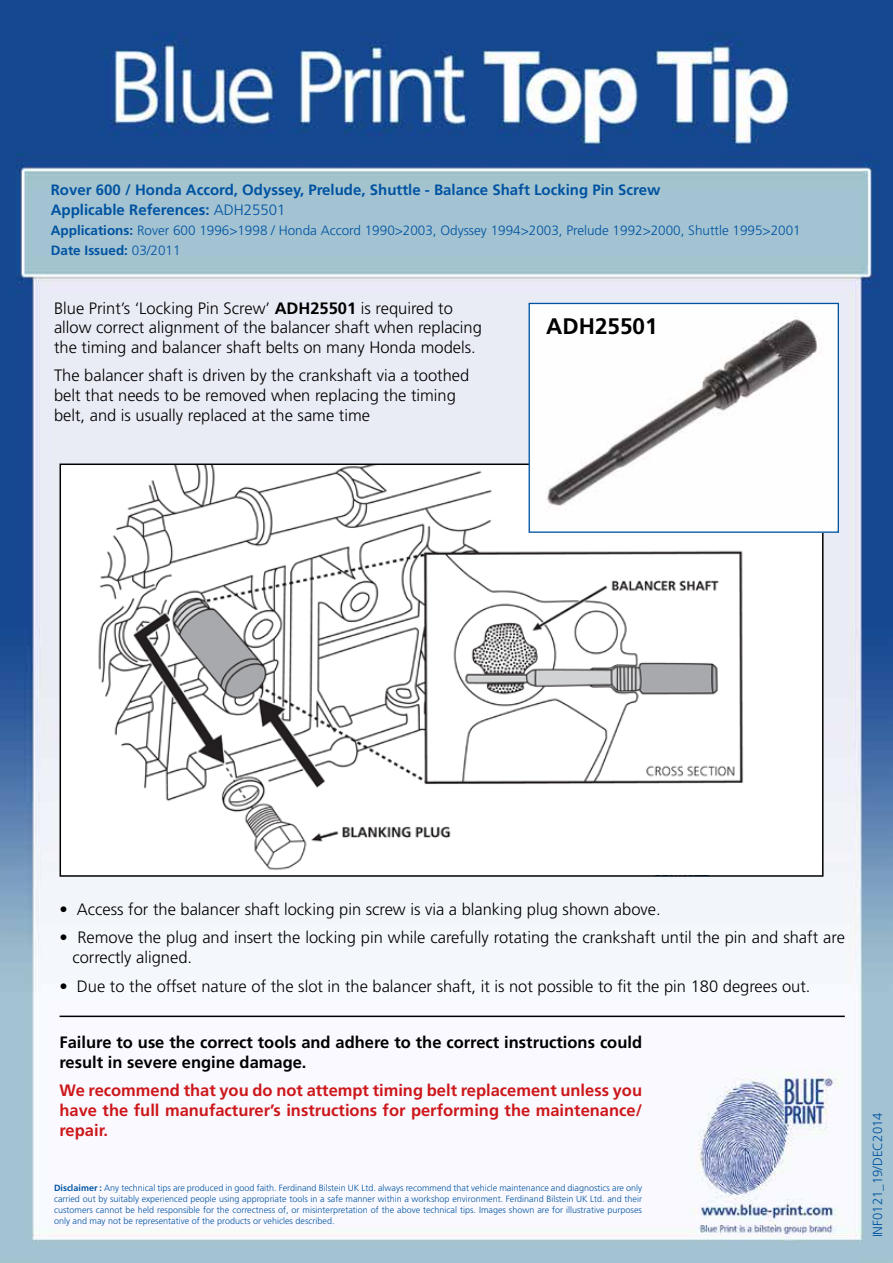
<style>
.page{position:relative;width:893px;height:1263px;background:#fff}
.page>*{position:absolute;margin:0;border:0;box-sizing:border-box;transform-origin:0 0}
.t1{font:700 22.5px "Frutiger";color:#000}
.t2{font:300 16.5px/19.8px "Frutiger";color:#000}
.t3{font:700 16.5px/19.8px "Frutiger";color:#cd171a;text-align:justify}
.t4{font:700 16.5px/19.8px "Frutiger";color:#000}
.t5{font:700 15px/19.8px "Frutiger";color:#0053a1}
.t6{font:300 13.5px/19.8px "Frutiger";color:#0053a1}
.t7{font:300 13.2px "Frutiger";color:#0053a1}
.t8{font:300 9px/10.8px "Frutiger";color:#0053a1;text-align:justify}
.s1{font-weight:300}
.s2{font-weight:700}
</style>
<div class="page">
<img style="left:0;top:0;width:893px;height:1263px">
<hr style="left:60px;top:1015px;width:785px;height:2px;background:#000">
<div style="left:60px;top:464px;width:763px;height:412px;background:#fff"></div>
<img style="left:98px;top:466px;width:646px;height:404px">
<div style="left:588px;top:801px;width:154px;height:74px;background:#fff"></div>
<img style="left:531px;top:305px;width:300px;height:226px">
<div style="left:529px;top:303px;width:310px;height:230px;border:1px solid #0053a1"></div>
<p class="t5" style="left:51px;top:180px;width:611px">Rover 600 / Honda Accord, Odyssey, Prelude, Shuttle - Balance Shaft Locking Pin Screw<br>Applicable References: <span class="s1">ADH25501</span></p>
<p class="t6" style="left:51px;top:221px;width:751px"><span class="s2">Applications:</span> Rover 600 1996&gt;1998 / Honda Accord 1990&gt;2003, Odyssey 1994&gt;2003, Prelude 1992&gt;2000, Shuttle 1995&gt;2001<br><span class="s2">Date Issued:</span> 03/2011</p>
<p class="t2" style="left:54px;top:298px;width:429px">Blue Print’s ‘Locking Pin Screw’ <span class="s2">ADH25501</span> is required to allow correct alignment of the balancer shaft when replacing the timing and balancer shaft belts on many Honda models.</p>
<p class="t2" style="left:54px;top:366px;width:417px">The balancer shaft is driven by the crankshaft via a toothed belt that needs to be removed when replacing the timing belt, and is usually replaced at the same time</p>
<h1 class="t1" style="left:546px;top:313px;width:113px">ADH25501</h1>
<p class="t2" style="left:60px;top:899px;width:603px">• Access for the balancer shaft locking pin screw is via a blanking plug shown above.</p>
<p class="t2" style="left:72px;top:928px;width:774px;text-indent:-13px">• Remove the plug and insert the locking pin while carefully rotating the crankshaft until the pin and shaft are correctly aligned.</p>
<p class="t2" style="left:60px;top:976px;width:752px">• Due to the offset nature of the slot in the balancer shaft, it is not possible to fit the pin 180 degrees out.</p>
<p class="t4" style="left:60px;top:1032px;width:584px">Failure to use the correct tools and adhere to the correct instructions could result in severe engine damage.</p>
<p class="t3" style="left:60px;top:1080px;width:584px">We recommend that you do not attempt timing belt replacement unless you have the full manufacturer’s instructions for performing the maintenance/ repair.</p>
<p class="t8" style="left:54px;top:1183px;width:590px"><span class="s2">Disclaimer :</span> Any technical tips are produced in good faith. Ferdinand Bilstein UK Ltd. always recommend that vehicle maintenance and diagnostics are only carried out by suitably experienced people using appropriate tools in a safe manner within a workshop environment. Ferdinand Bilstein UK Ltd. and their customers cannot be held responsible for the correctness of, or misinterpretation of the above technical tips. Images shown are for illustrative purposes only and may not be representative of the products or vehicles described.</p>
<p class="t7" style="left:870px;top:1237px;width:126px;rotate:-90deg">INF0121_19/DEC2014</p>
</div>
